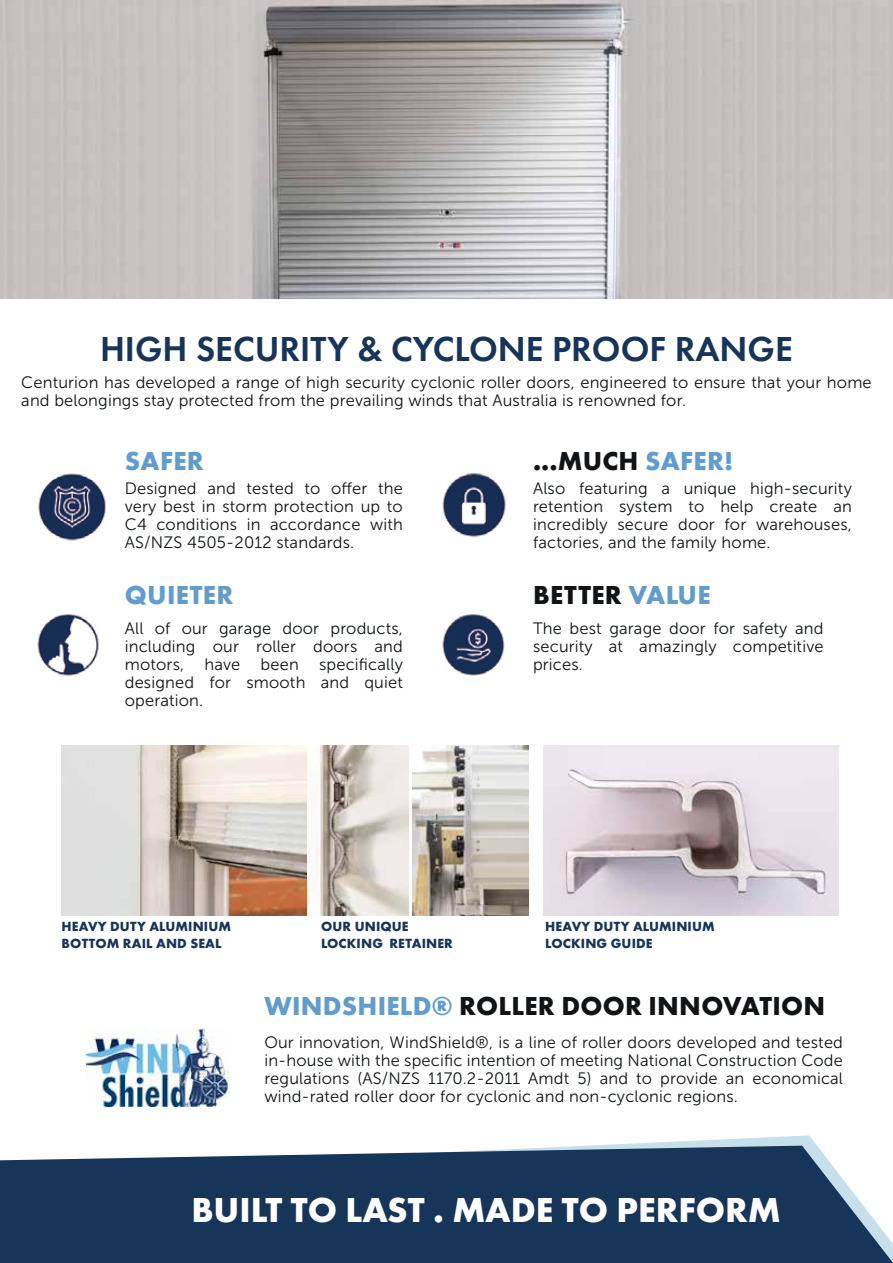
<style>
.page{position:relative;width:893px;height:1263px;background:#fff}
.page>*{position:absolute;margin:0;border:0;box-sizing:border-box;transform-origin:0 0}
.t1{font:600 36px "Futura PT";color:#173459}
.t2{font:700 36px "Futura PT";color:#fff}
.t3{font:700 27px "Futura PT";letter-spacing:.01em;color:#101416}
.t4{font:700 27px "Futura PT";letter-spacing:.01em;color:#619ccc}
.t5{font:16.5px/18px "Museo Sans 300";letter-spacing:.01em;color:#101416;text-align:justify}
.t6{font:700 13.8px/16.5px "Futura PT";letter-spacing:.01em;color:#173459}
.s1{color:#619ccc}
</style>
<div class="page">
<img style="left:38px;top:473px;width:68px;height:68px">
<img style="left:37px;top:614px;width:62px;height:62px">
<img style="left:442px;top:473px;width:64px;height:65px">
<img style="left:442px;top:614px;width:63px;height:62px">
<img style="left:0;top:0;width:893px;height:298px">
<img style="left:86px;top:1028px;width:144px;height:78px">
<img style="left:544px;top:745px;width:294px;height:170px">
<img style="left:413px;top:745px;width:116px;height:170px">
<img style="left:62px;top:745px;width:346px;height:170px">
<svg style="left:584px;top:1135px;width:233px;height:11px"></svg>
<svg style="left:0;top:1146px;width:893px;height:117px;background:#2e4869"></svg>
<h1 class="t1" style="left:100px;top:326px;width:694px">HIGH SECURITY &amp; CYCLONE PROOF RANGE</h1>
<p class="t5" style="left:21px;top:373px;width:852px">Centurion has developed a range of high security cyclonic roller doors, engineered to ensure that your home and belongings stay protected from the prevailing winds that Australia is renowned for.</p>
<h2 class="t4" style="left:125px;top:443px;width:80px">SAFER</h2>
<h2 class="t3" style="left:533px;top:443px;width:202px">...MUCH <span class="s1">SAFER!</span></h2>
<p class="t5" style="left:125px;top:479px;width:280px">Designed and tested to offer the very best in storm protection up to C4 conditions in accordance with AS/NZS 4505-2012 standards.</p>
<p class="t5" style="left:533px;top:479px;width:320px">Also featuring a unique high-security retention system to help create an incredibly secure door for warehouses, factories, and the family home.</p>
<h2 class="t4" style="left:125px;top:578px;width:110px">QUIETER</h2>
<h2 class="t3" style="left:533px;top:578px;width:179px">BETTER <span class="s1">VALUE</span></h2>
<p class="t5" style="left:125px;top:620px;width:280px">All of our garage door products, including our roller doors and motors, have been specifically designed for smooth and quiet operation.</p>
<p class="t5" style="left:533px;top:620px;width:292px">The best garage door for safety and security at amazingly competitive prices.</p>
<p class="t6" style="left:321px;top:918px;width:133px">OUR UNIQUE<br>LOCKING RETAINER</p>
<p class="t6" style="left:62px;top:918px;width:162px">HEAVY DUTY ALUM INIUM<br>BOTTOM RAIL AND SEAL</p>
<p class="t6" style="left:545px;top:918px;width:159px">HEAVY DUTY ALUM INIUM<br>LOCKING GUIDE</p>
<h2 class="t3" style="left:264px;top:989px;width:562px"><span class="s1">WINDSHIELD®</span> ROLLER DOOR INNOVATION</h2>
<p class="t5" style="left:264px;top:1033px;width:580px">Our innovation, WindShield®, is a line of roller doors developed and tested in-house with the specific intention of meeting National Construction Code regulations (AS/NZS 1170.2-2011 Amdt 5) and to provide an economical wind-rated roller door for cyclonic and non-cyclonic regions.</p>
<h1 class="t2" style="left:191px;top:1187px;width:591px">BUILT TO LAST . MADE TO PERFORM</h1>
</div>
